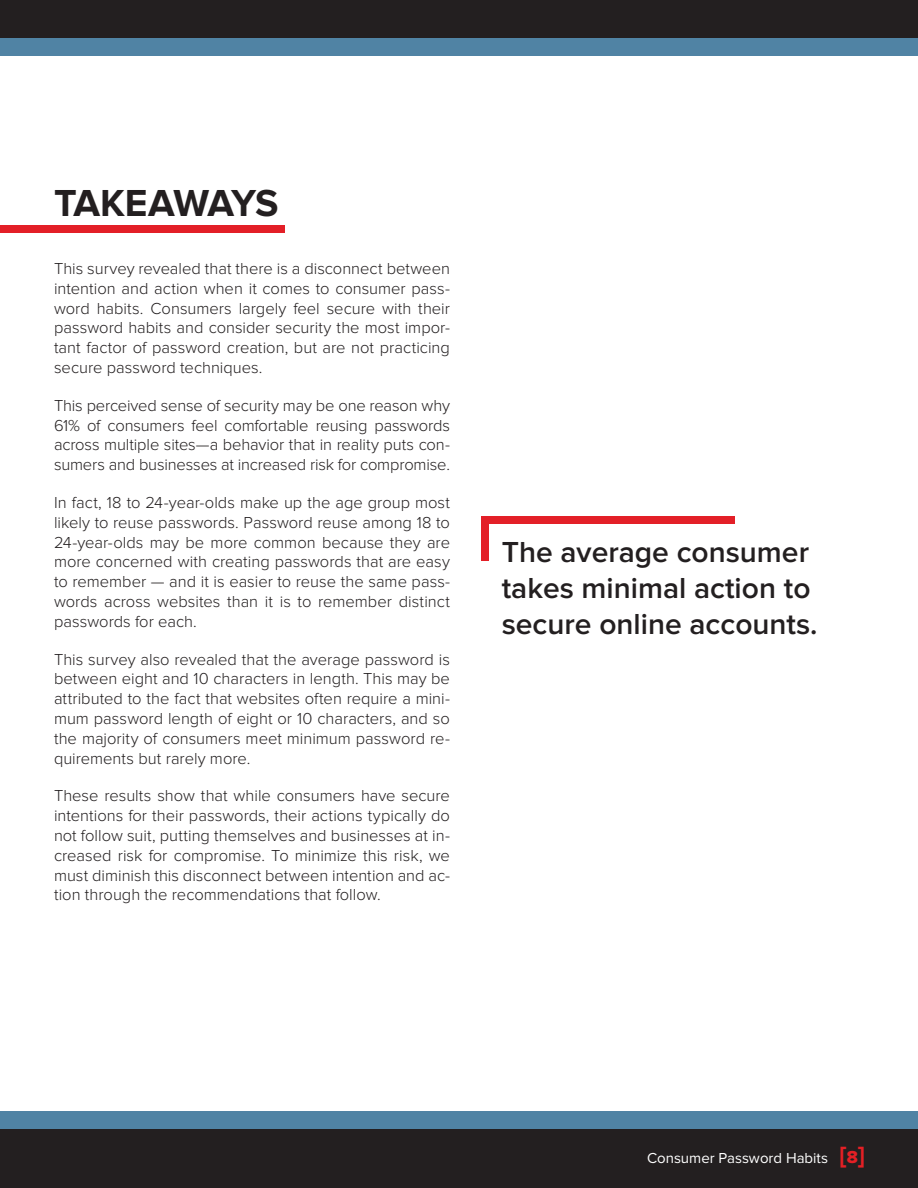
<style>
.page{position:relative;width:918px;height:1188px;background:#fff}
.page>*{position:absolute;margin:0;border:0;box-sizing:border-box;transform-origin:0 0}
.t1{font:700 39px "Proxima Nova";letter-spacing:-.03em;color:#231f20}
.t2{font:600 30px/36px "Proxima Nova";color:#231f20}
.Body{font:300 16.5px/19.8px "Proxima Nova";color:#231f20;text-align:justify}
.t3{font:15px "Proxima Nova";color:#fff}
.s1{font-family:"Proxima Nova Extrabld";font-size:24px;color:#e41f25}
.s2{font-family:"Proxima Nova Extrabld";font-size:18px;color:#e41f25}
</style>
<div class="page">
<div style="left:0;top:0;width:918px;height:38px;background:#231f20"></div>
<div style="left:0;top:38px;width:918px;height:18px;background:#5083a4"></div>
<div style="left:0;top:1129px;width:918px;height:59px;background:#231f20"></div>
<div style="left:0;top:1111px;width:918px;height:18px;background:#5083a4"></div>
<div style="left:0;top:225px;width:284px;height:7px;background:#e31f27"></div>
<div style="left:481px;top:516px;width:253px;height:8px;background:#e31f27"></div>
<div style="left:481px;top:516px;width:8px;height:45px;background:#e31f27"></div>
<p class="t1" style="left:54px;top:181px;width:226px">TAKEAWAYS</p>
<p class="Body" style="left:54px;top:259px;width:398px">This survey revealed that there is a disconnect between intention and action when it comes to consumer pass&shy;word habits. Consumers largely feel secure with their password habits and consider security the most impor&shy;tant factor of password creation, but are not practicing secure password techniques.</p>
<p class="Body" style="left:54px;top:396px;width:398px">This perceived sense of security may be one reason why 61% of consumers feel comfortable reusing passwords across multiple sites—a behavior that in reality puts con&shy;sumers and businesses at increased risk for compromise.</p>
<p class="Body" style="left:54px;top:493px;width:398px">In fact, 18 to 24-year-olds make up the age group most likely to reuse passwords. Password reuse among 18 to 24-year-olds may be more common because they are more concerned with creating passwords that are easy to remember — and it is easier to reuse the same pass&shy;words across websites than it is to remember distinct passwords for each.</p>
<p class="Body" style="left:54px;top:649px;width:398px">This survey also revealed that the average password is between eight and 10 characters in length. This may be attributed to the fact that websites often require a mini&shy;mum password length of eight or 10 characters, and so the majority of consumers meet minimum password re&shy;quirements but rarely more.</p>
<p class="Body" style="left:54px;top:786px;width:398px">These results show that while consumers have secure intentions for their passwords, their actions typically do not follow suit, putting themselves and businesses at in&shy;creased risk for compromise. To minimize this risk, we must diminish this disconnect between intention and ac&shy;tion through the recommendations that follow.</p>
<p class="t2" style="left:502px;top:535px;width:317px">The average consumer takes minimal action to secure online accounts.</p>
<p class="t3" style="left:647px;top:1149px;width:220px">Consumer Password Habits <span class="s1">[</span><span class="s2">8</span><span class="s1">]</span></p>
</div>
